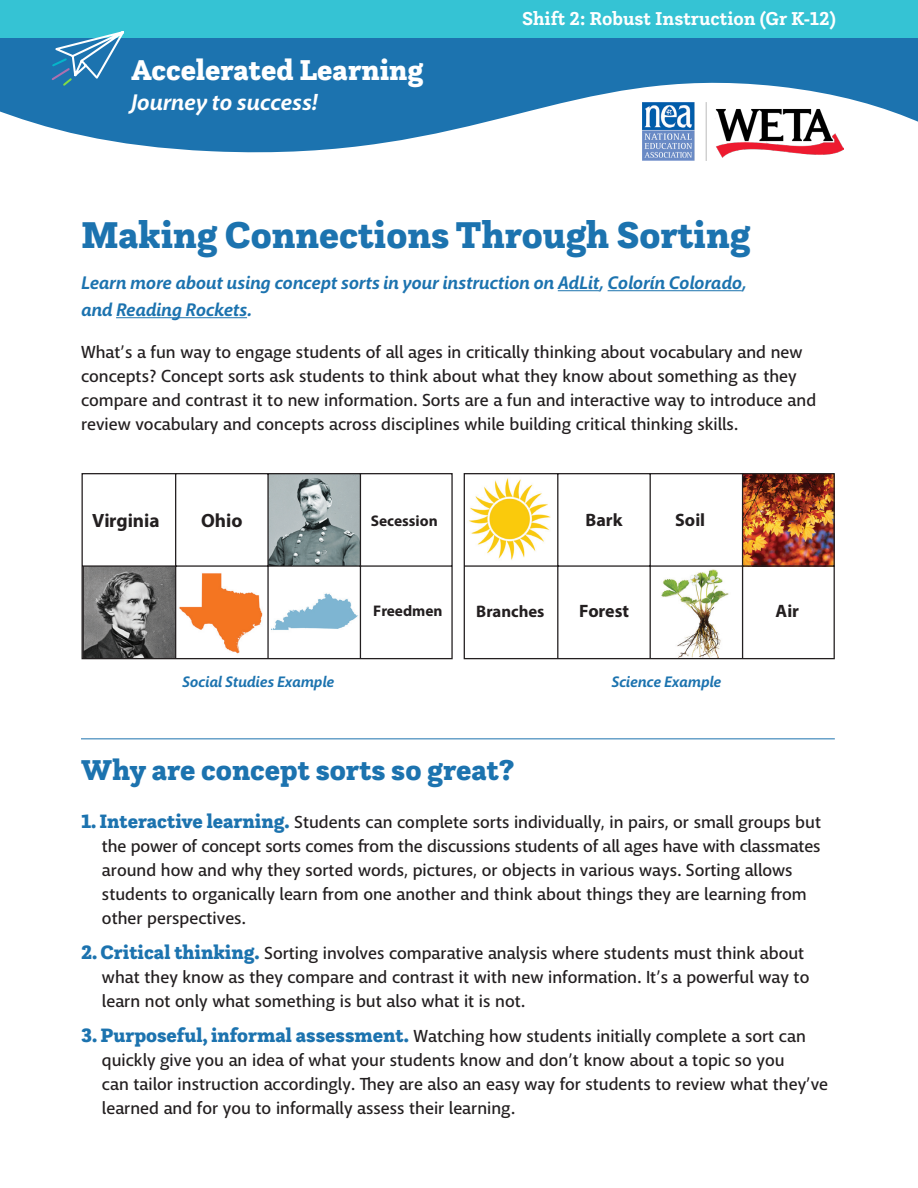
<style>
.page{position:relative;width:918px;height:1188px;background:#fff}
.page>*{position:absolute;margin:0;border:0;box-sizing:border-box;transform-origin:0 0}
.Main_header{font:900 39px "Questa Slab";color:#1c73af}
.Subhead_H1{font:900 30px "Questa Slab";color:#1c73af}
.t1{font:900 30px "Questa Slab";color:#fff}
.t2{font:italic 700 22.35px "Macha";color:#fff}
.t3{font:700 19.5px "Questa Slab";color:#fff}
.t4{font:700 19.2px "Myriad Pro";color:#231f20}
.Paragraph_bold_ital_large{font:italic 700 18px/27px "Macha";color:#1c73af}
.t5{font:700 18px "Myriad Pro";color:#231f20}
.t6{font:500 17.25px/24px "Macha";color:#231f20}
.t7{font:700 16.65px "Myriad Pro";color:#231f20}
.t8{font:700 15.45px "Myriad Pro";color:#231f20}
.t9{font:italic 700 15px "Macha";color:#1c73af}
.s1{font-family:"Questa Slab";font-weight:900;font-size:20.25px;color:#1c73af}
</style>
<div class="page">
<svg style="left:0;top:38px;width:918px;height:123px;fill:#1c73af"></svg>
<div style="left:0;top:0;width:918px;height:38px;background:#35c3d4"></div>
<hr style="left:558px;top:290px;width:41px;height:1px;background:#1c73af">
<hr style="left:608px;top:290px;width:134px;height:1px;background:#1c73af">
<hr style="left:116px;top:317px;width:131px;height:1px;background:#1c73af">
<hr style="left:81px;top:738px;width:754px;height:1px;background:#1c73af">
<img style="left:643px;top:103px;width:200px;height:57px">
<svg style="left:50px;top:31px;width:77px;height:57px"></svg>
<svg style="left:81px;top:473px;width:372px;height:187px"></svg>
<hr style="left:83px;top:566px;width:1px;height:93px;background:#231f20">
<svg style="left:463px;top:473px;width:372px;height:187px"></svg>
<p class="t1" style="left:131px;top:50px;width:294px">Accelerated Learning</p>
<p class="t2" style="left:131px;top:88px;width:188px">Journey to success!</p>
<p class="t3" style="left:522px;top:6px;width:316px">Shift 2: Robust Instruction (Gr K-12)</p>
<p class="Main_header" style="left:81px;top:210px;width:671px">Making Connections Through Sorting</p>
<p class="Paragraph_bold_ital_large" style="left:81px;top:270px;width:667px">Learn more about using concept sorts in your instruction on AdLit, Colorín Colorado, and Reading Rockets.</p>
<p class="t6" style="left:81px;top:341px;width:737px">What’s a fun way to engage students of all ages in critically thinking about vocabulary and new concepts? Concept sorts ask students to think about what they know about something as they compare and contrast it to new information. Sorts are a fun and interactive way to introduce and review vocabulary and concepts across disciplines while building critical thinking skills.</p>
<p class="t4" style="left:92px;top:508px;width:69px">Virginia</p>
<p class="t4" style="left:201px;top:508px;width:43px">Ohio</p>
<p class="t8" style="left:371px;top:511px;width:69px">Secession</p>
<p class="t8" style="left:373px;top:600px;width:71px">Freedmen</p>
<p class="t5" style="left:586px;top:509px;width:38px">Bark</p>
<p class="t5" style="left:675px;top:509px;width:31px">Soil</p>
<p class="t7" style="left:476px;top:601px;width:70px">Branches</p>
<p class="t5" style="left:579px;top:599px;width:52px">Forest</p>
<p class="t5" style="left:776px;top:599px;width:25px">Air</p>
<p class="t9" style="left:182px;top:672px;width:153px">Social Studies Example</p>
<p class="t9" style="left:611px;top:672px;width:111px">Science Example</p>
<p class="Subhead_H1" style="left:81px;top:750px;width:435px">Why are concept sorts so great?</p>
<p class="t6" style="left:102px;top:810px;width:721px;text-indent:-21px"><span class="s1">1. Interactive learning.</span> Students can complete sorts individually, in pairs, or small groups but the power of concept sorts comes from the discussions students of all ages have with classmates around how and why they sorted words, pictures, or objects in various ways. Sorting allows students to organically learn from one another and think about things they are learning from other perspectives.</p>
<p class="t6" style="left:102px;top:941px;width:709px;text-indent:-21px"><span class="s1">2. Critical thinking.</span> Sorting involves comparative analysis where students must think about what they know as they compare and contrast it with new information. It’s a powerful way to learn not only what something is but also what it is not.</p>
<p class="t6" style="left:102px;top:1024px;width:728px;text-indent:-21px"><span class="s1">3. Purposeful, informal assessment.</span> Watching how students initially complete a sort can quickly give you an idea of what your students know and don’t know about a topic so you<br>can tailor instruction accordingly. They are also an easy way for students to review what they’ve learned and for you to informally assess their learning.</p>
</div>
